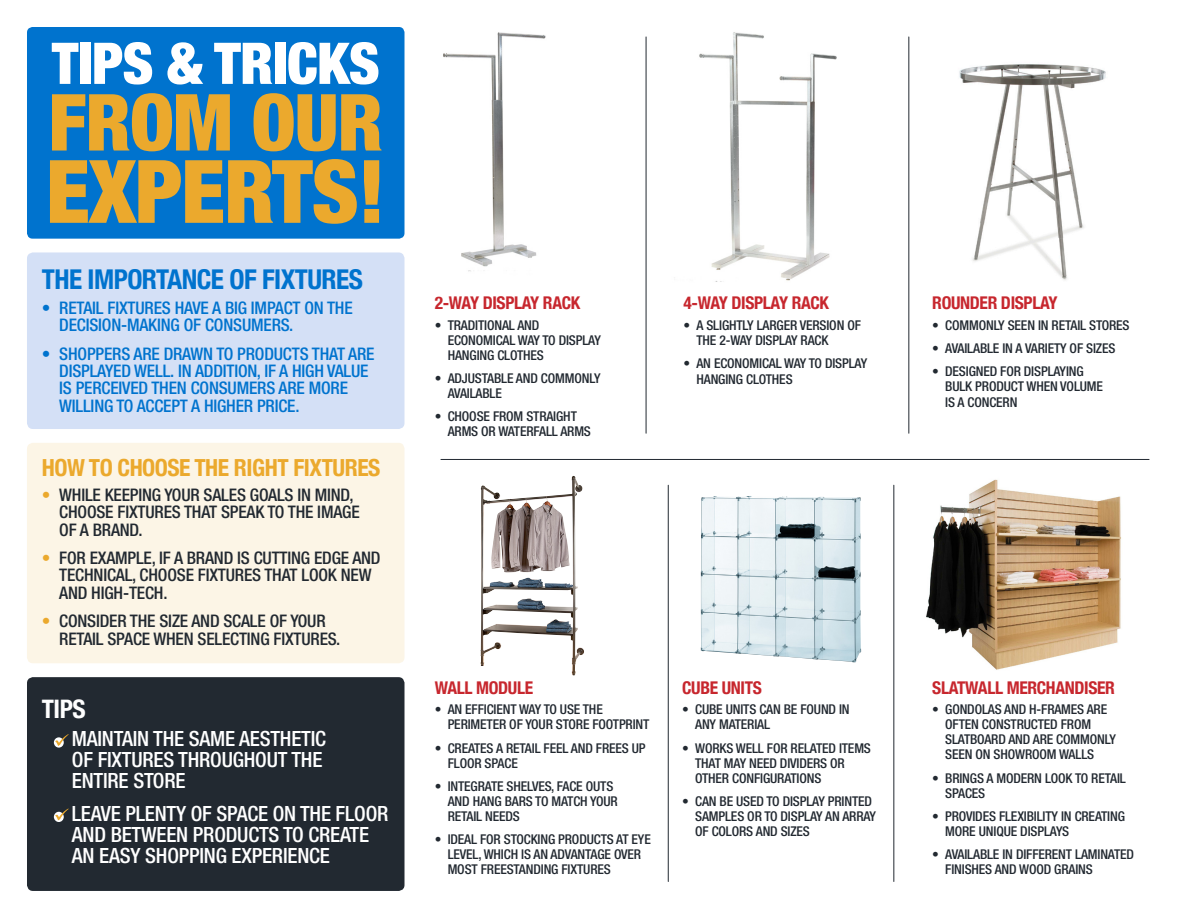
<style>
.page{position:relative;width:1188px;height:918px;background:#fff}
.page>*{position:absolute;margin:0;border:0;box-sizing:border-box;transform-origin:0 0}
.t1{font:900 condensed 87.6px "Helvetica Neue";letter-spacing:-.01em;color:#eba92d}
.t2{font:900 condensed 78.75px "Helvetica Neue";letter-spacing:-.01em;color:#eba92d}
.t3{font:900 condensed 57.6px "Helvetica Neue";letter-spacing:-.01em;color:#fff}
.t4{font:700 condensed 27.3px "Helvetica Neue";letter-spacing:-.02em;color:#0073ce}
.t5{font:700 condensed 25.5px "Helvetica Neue";color:#fff}
.t6{font:700 condensed 23.55px "Helvetica Neue";letter-spacing:-.02em;color:#eba92d}
.t7{font:500 condensed 21px/21px "Helvetica Neue LT Std";letter-spacing:-.01em;color:#fff}
.t8{font:700 condensed 17.55px "Helvetica Neue";letter-spacing:-.02em;color:#c7272e}
.t9{font:500 condensed 17.4px/17.4px "Helvetica Neue LT Std";letter-spacing:-.01em;color:#222931}
.t10{font:500 condensed 17.4px/17.4px "Helvetica Neue LT Std";letter-spacing:-.01em;color:#0073ce}
.t11{font:500 condensed 13.5px/15px "Helvetica Neue LT Std";letter-spacing:-.01em;color:#222931}
.s1{color:#eba92d}
</style>
<div class="page">
<img style="left:959px;top:64px;width:147px;height:216px">
<img style="left:403px;top:28px;width:143px;height:244px">
<div style="left:27px;top:252px;width:378px;height:177px;background:#d4e0f6;border-radius:6px"></div>
<div style="left:27px;top:443px;width:378px;height:220px;background:#fcf5e6;border-radius:6px"></div>
<div style="left:27px;top:677px;width:378px;height:214px;background:#222931;border-radius:6px"></div>
<div style="left:27px;top:27px;width:378px;height:212px;background:#0073ce;border-radius:6px"></div>
<svg style="left:54px;top:737px;width:10px;height:11px"></svg>
<svg style="left:55px;top:734px;width:14px;height:12px"></svg>
<svg style="left:54px;top:812px;width:10px;height:10px"></svg>
<svg style="left:55px;top:809px;width:14px;height:11px"></svg>
<img style="left:699px;top:32px;width:138px;height:250px">
<img style="left:701px;top:496px;width:160px;height:166px">
<img style="left:926px;top:479px;width:195px;height:191px">
<hr style="left:441px;top:459px;width:708px;height:1px;background:#222931">
<hr style="left:646px;top:37px;width:1px;height:396px;background:#222931">
<hr style="left:909px;top:37px;width:1px;height:396px;background:#222931">
<hr style="left:894px;top:485px;width:1px;height:397px;background:#222931">
<hr style="left:668px;top:485px;width:1px;height:397px;background:#222931">
<img style="left:480px;top:476px;width:104px;height:200px">
<p class="t3" style="left:52px;top:16px;width:329px">TIPS &amp; TRICKS</p>
<p class="t2" style="left:49px;top:58px;width:336px">FROM OUR</p>
<p class="t1" style="left:46px;top:120px;width:341px">EXPERTS!</p>
<p class="t4" style="left:42px;top:257px;width:323px">THE IMPORTANCE OF FIXTURES</p>
<p class="t10" style="left:59px;top:299px;width:295px;text-indent:-17px">• RETAIL FIXTURES HAVE A BIG IMPACT ON THE<br>DECISION-MAKING OF CONSUMERS.</p>
<p class="t10" style="left:59px;top:344px;width:317px;text-indent:-17px">• SHOPPERS ARE DRAWN TO PRODUCTS THAT ARE DISPLAYED WELL. IN ADDITION, IF A HIGH VALUE IS PERCEIVED THEN CONSUMERS ARE MORE WILLING TO ACCEPT A HIGHER PRICE.</p>
<p class="t6" style="left:42px;top:448px;width:340px">HOW TO CHOOSE THE RIGHT FIXTURES</p>
<p class="t9" style="left:59px;top:486px;width:302px;text-indent:-17px"><span class="s1">•</span> WHILE KEEPING YOUR SALES GOALS IN MIND,<br>CHOOSE FIXTURES THAT SPEAK TO THE IMAGE<br>OF A BRAND.</p>
<p class="t9" style="left:59px;top:549px;width:323px;text-indent:-17px"><span class="s1">•</span> FOR EXAMPLE, IF A BRAND IS CUTTING EDGE AND<br>TECHNICAL, CHOOSE FIXTURES THAT LOOK NEW<br>AND HIGH-TECH.</p>
<p class="t9" style="left:59px;top:612px;width:283px;text-indent:-17px"><span class="s1">•</span> CONSIDER THE SIZE AND SCALE OF YOUR<br>RETAIL SPACE WHEN SELECTING FIXTURES.</p>
<p class="t5" style="left:42px;top:688px;width:45px">TIPS</p>
<p class="t7" style="left:72px;top:728px;width:256px">MAINTAIN THE SAME AESTHETIC<br>OF FIXTURES THROUGHOUT THE<br>ENTIRE STORE</p>
<p class="t7" style="left:72px;top:802px;width:318px">LEAVE PLENTY OF SPACE ON THE FLOOR<br>AND BETWEEN PRODUCTS TO CREATE<br>AN EASY SHOPPING EXPERIENCE</p>
<p class="t8" style="left:435px;top:289px;width:147px">2-WAY DISPLAY RACK</p>
<p class="t11" style="left:448px;top:317px;width:155px;text-indent:-13px">• TRADITIONAL AND<br>ECONOMICAL WAY TO DISPLAY<br>HANGING CLOTHES</p>
<p class="t11" style="left:448px;top:371px;width:154px;text-indent:-13px">• ADJUSTABLE AND COMMONLY<br>AVAILABLE</p>
<p class="t11" style="left:448px;top:409px;width:145px;text-indent:-13px">• CHOOSE FROM STRAIGHT<br>ARMS OR WATERFALL ARMS</p>
<p class="t8" style="left:684px;top:289px;width:147px">4-WAY DISPLAY RACK</p>
<p class="t11" style="left:696px;top:317px;width:166px;text-indent:-13px">• A SLIGHTLY LARGER VERSION OF<br>THE 2-WAY DISPLAY RACK</p>
<p class="t11" style="left:696px;top:355px;width:172px;line-height:15.8px;text-indent:-13px">• AN ECONOMICAL WAY TO DISPLAY<br>HANGING CLOTHES</p>
<p class="t8" style="left:435px;top:673px;width:100px">WALL MODULE</p>
<p class="t11" style="left:448px;top:702px;width:203px;text-indent:-13px">• AN EFFICIENT WAY TO USE THE<br>PERIMETER OF YOUR STORE FOOTPRINT</p>
<p class="t11" style="left:448px;top:740px;width:199px;text-indent:-13px">• CREATES A RETAIL FEEL AND FREES UP<br>FLOOR SPACE</p>
<p class="t11" style="left:448px;top:779px;width:172px;text-indent:-13px">• INTEGRATE SHELVES, FACE OUTS<br>AND HANG BARS TO MATCH YOUR<br>RETAIL NEEDS</p>
<p class="t11" style="left:448px;top:832px;width:205px;text-indent:-13px">• IDEAL FOR STOCKING PRODUCTS AT EYE<br>LEVEL, WHICH IS AN ADVANTAGE OVER<br>MOST FREESTANDING FIXTURES</p>
<p class="t8" style="left:682px;top:673px;width:81px">CUBE UNITS</p>
<p class="t11" style="left:695px;top:702px;width:156px;text-indent:-13px">• CUBE UNITS CAN BE FOUND IN<br>ANY MATERIAL</p>
<p class="t11" style="left:695px;top:740px;width:177px;text-indent:-13px">• WORKS WELL FOR RELATED ITEMS<br>THAT MAY NEED DIVIDERS OR<br>OTHER CONFIGURATIONS</p>
<p class="t11" style="left:695px;top:794px;width:182px;text-indent:-13px">• CAN BE USED TO DISPLAY PRINTED<br>SAMPLES OR TO DISPLAY AN ARRAY<br>OF COLORS AND SIZES</p>
<p class="t8" style="left:932px;top:289px;width:127px">ROUNDER DISPLAY</p>
<p class="t11" style="left:932px;top:317px;width:199px">• COMMONLY SEEN IN RETAIL STORES</p>
<p class="t11" style="left:932px;top:341px;width:185px">• AVAILABLE IN A VARIETY OF SIZES</p>
<p class="t11" style="left:945px;top:364px;width:159px;text-indent:-13px">• DESIGNED FOR DISPLAYING<br>BULK PRODUCT WHEN VOLUME<br>IS A CONCERN</p>
<p class="t8" style="left:932px;top:673px;width:184px">SLATWALL MERCHANDISER</p>
<p class="t11" style="left:945px;top:702px;width:172px;text-indent:-13px">• GONDOLAS AND H-FRAMES ARE<br>OFTEN CONSTRUCTED FROM<br>SLATBOARD AND ARE COMMONLY<br>SEEN ON SHOWROOM WALLS</p>
<p class="t11" style="left:945px;top:770px;width:182px;text-indent:-13px">• BRINGS A MODERN LOOK TO RETAIL<br>SPACES</p>
<p class="t11" style="left:945px;top:809px;width:181px;text-indent:-13px">• PROVIDES FLEXIBILITY IN CREATING<br>MORE UNIQUE DISPLAYS</p>
<p class="t11" style="left:945px;top:847px;width:190px;text-indent:-13px">• AVAILABLE IN DIFFERENT LAMINATED<br>FINISHES AND WOOD GRAINS</p>
</div>
